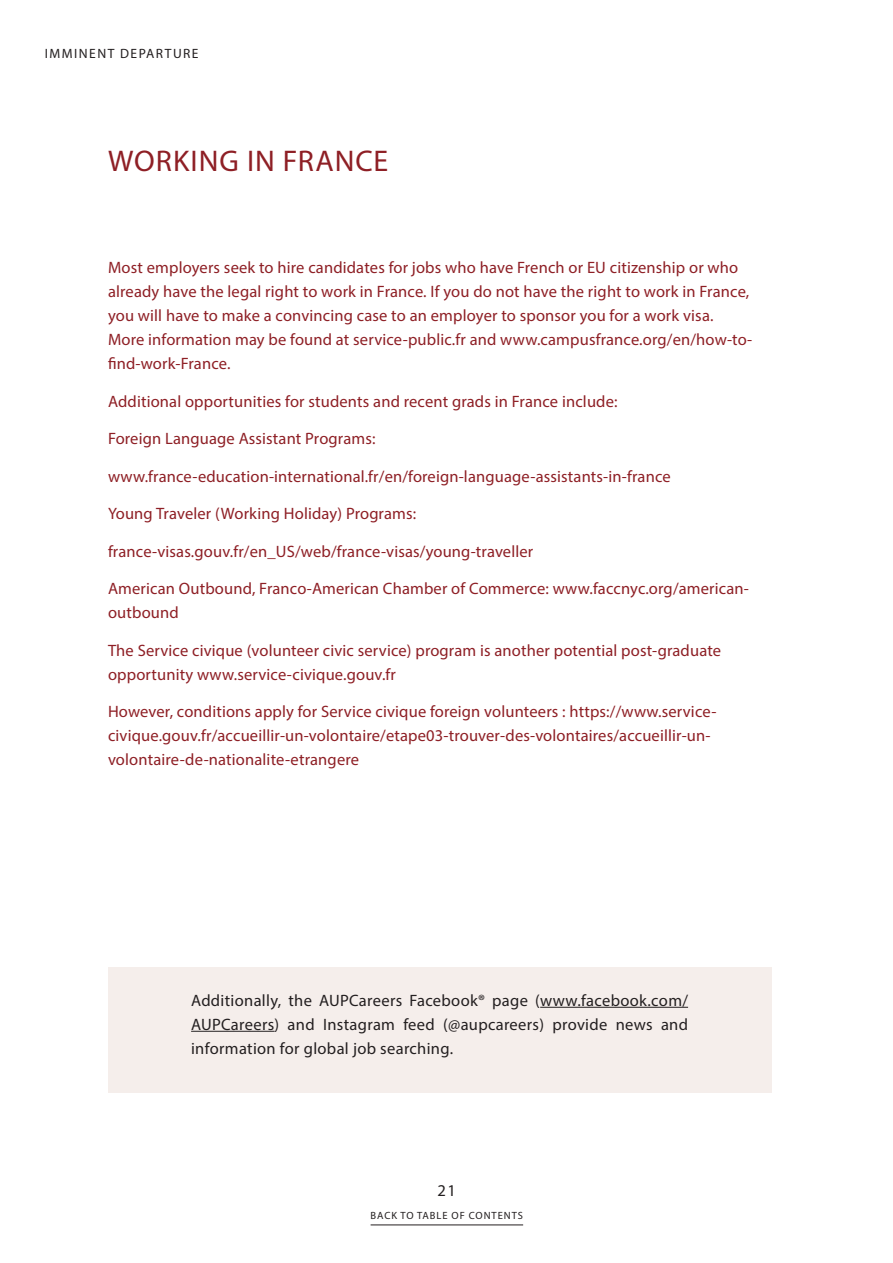
<style>
.page{position:relative;width:893px;height:1263px;background:#fff}
.page>*{position:absolute;margin:0;border:0;box-sizing:border-box;transform-origin:0 0}
.NEW_TITLE{font:30px "Myriad Pro";letter-spacing:.03em;color:#8e1f25}
.NEW_TITLE-2{font:16.5px/24px "Myriad Pro";letter-spacing:.01em;color:#8e1f25}
.NEW_TITLE-3{font:16.5px/24px "Myriad Pro";letter-spacing:.02em;color:#231f20;text-align:justify}
.t1{font:13.5px "Myriad Pro";letter-spacing:.11em;color:#231f20}
.t2{font:10.5px "Myriad Pro";letter-spacing:.09em;color:#231f20}
</style>
<div class="page">
<hr style="left:371px;top:1225px;width:152px;height:1px;background:#231f20">
<div style="left:108px;top:968px;width:663px;height:125px;background:#f5eeeb"></div>
<hr style="left:540px;top:1007px;width:148px;height:1px;background:#231f20">
<hr style="left:191px;top:1031px;width:84px;height:1px;background:#231f20">
<p class="t1" style="left:45px;top:45px;width:155px">IMMINENT DEPARTURE</p>
<p class="NEW_TITLE" style="left:108px;top:142px;width:281px">WORKING IN FRANCE</p>
<p class="NEW_TITLE-2" style="left:108px;top:255px;width:646px">Most employers seek to hire candidates for jobs who have French or EU citizenship or who already have the legal right to work in France. If you do not have the right to work in France, you will have to make a convincing case to an employer to sponsor you for a work visa.<br>More information may be found at service-public.fr and www.campusfrance.org/en/how-to&shy;find-work-France.</p>
<p class="NEW_TITLE-2" style="left:108px;top:389px;width:511px">Additional opportunities for students and recent grads in France include:</p>
<p class="NEW_TITLE-2" style="left:108px;top:426px;width:269px">Foreign Language Assistant Programs:</p>
<p class="NEW_TITLE-2" style="left:108px;top:464px;width:564px">www.france-education-international.fr/en/foreign-language-assistants-in-france</p>
<p class="NEW_TITLE-2" style="left:108px;top:501px;width:310px">Young Traveler (Working Holiday) Programs:</p>
<p class="NEW_TITLE-2" style="left:108px;top:539px;width:427px">france-visas.gouv.fr/en_US/web/france-visas/young-traveller</p>
<p class="NEW_TITLE-2" style="left:108px;top:576px;width:642px">American Outbound, Franco-American Chamber of Commerce: www.faccnyc.org/american&shy;outbound</p>
<p class="NEW_TITLE-2" style="left:108px;top:638px;width:615px">The Service civique (volunteer civic service) program is another potential post-graduate opportunity www.service-civique.gouv.fr</p>
<p class="NEW_TITLE-2" style="left:108px;top:699px;width:610px">However, conditions apply for Service civique foreign volunteers : https://www.service&shy;civique.gouv.fr/accueillir-un-volontaire/etape03-trouver-des-volontaires/accueillir-un&shy;volontaire-de-nationalite-etrangere</p>
<p class="NEW_TITLE-3" style="left:191px;top:988px;width:498px">Additionally, the AUPCareers Facebook® page (www.facebook.com/ AUPCareers) and Instagram feed (@aupcareers) provide news and information for global job searching.</p>
<p class="NEW_TITLE-3" style="left:438px;top:1178px;width:20px">21</p>
<p class="t2" style="left:371px;top:1209px;width:154px">BACK TO TABLE OF CONTENTS</p>
</div>
